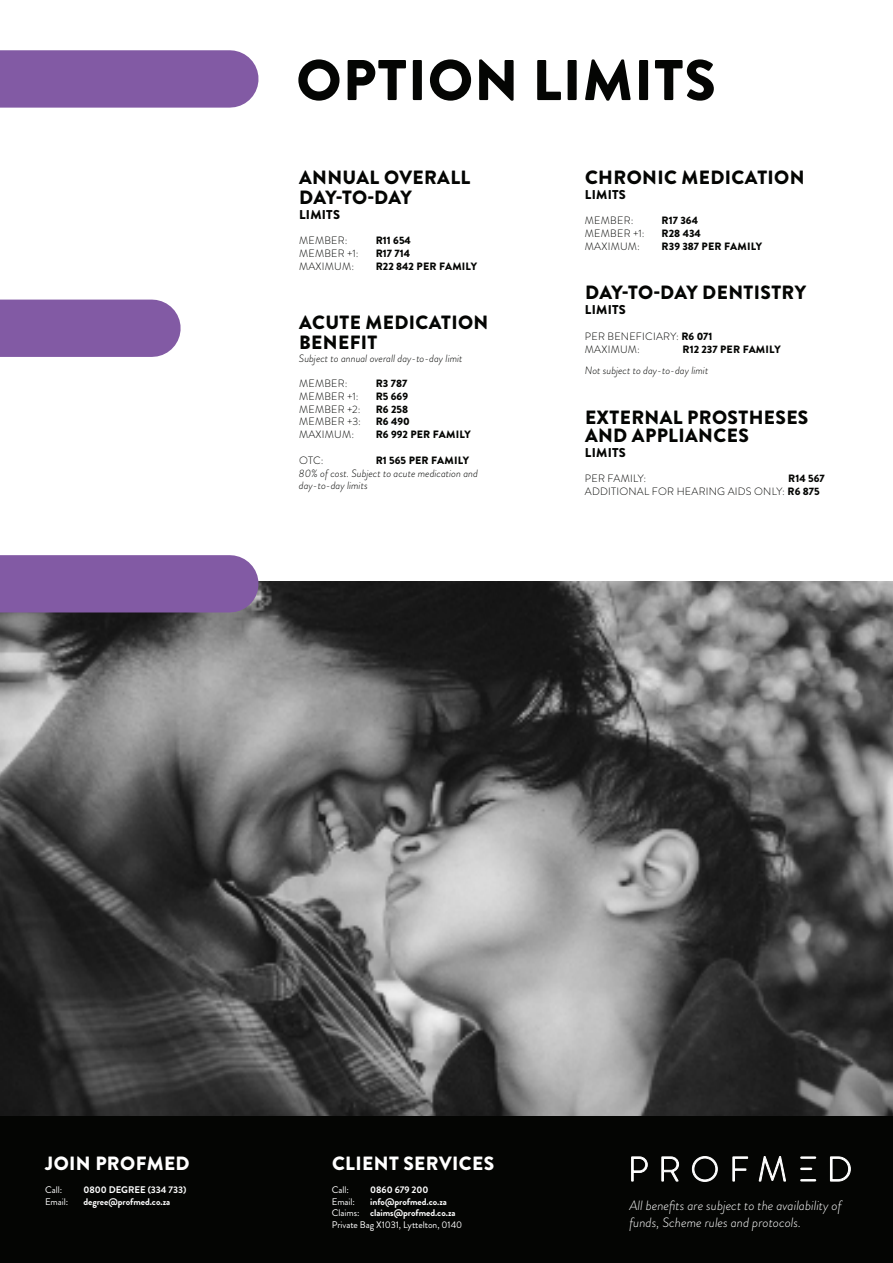
<style>
.page{position:relative;width:893px;height:1263px;background:#fff}
.page>*{position:absolute;margin:0;border:0;box-sizing:border-box;transform-origin:0 0}
.t1{font:900 57.3px "Brandon Grotesque";letter-spacing:.02em;color:#040503}
.hh{font:900 19.2px/20.2px "Brandon Grotesque";letter-spacing:.02em;color:#040503}
.hh-2{font:900 19.2px "Brandon Grotesque";letter-spacing:.02em;color:#fff}
.Script_heading{font:italic 300 13.5px/16.5px "Brandon Grotesque";color:#fff}
.hh-3{font:900 12.75px "Brandon Grotesque";letter-spacing:.02em;color:#040503}
.hh-4{font:300 10.65px/12.8px "Brandon Grotesque";letter-spacing:.02em;color:#040503}
.hh-5{font:italic 300 10.65px/12.8px "Brandon Grotesque";color:#040503}
.hh-6{font:900 10.65px "Brandon Grotesque";color:#040503}
.Back_text_medium{font:9.6px/11.7px "Brandon Grotesque";letter-spacing:-.005em;color:#fff}
.Back_text_medium-2{font:700 9.6px "Brandon Grotesque";letter-spacing:-.005em;color:#fff}
.s1{font-weight:900;font-style:normal}
.s2{font-weight:900}
.s3{font-weight:700}
</style>
<div class="page">
<img style="left:0;top:582px;width:893px;height:534px">
<div style="left:0;top:1116px;width:893px;height:147px;background:#040503"></div>
<svg style="left:631px;top:1156px;width:17px;height:26px"></svg>
<svg style="left:661px;top:1156px;width:18px;height:26px"></svg>
<svg style="left:692px;top:1156px;width:26px;height:26px"></svg>
<svg style="left:732px;top:1156px;width:16px;height:26px"></svg>
<svg style="left:758px;top:1156px;width:28px;height:26px"></svg>
<svg style="left:830px;top:1156px;width:21px;height:26px"></svg>
<hr style="left:801px;top:1156px;width:14px;height:3px;background:#fff">
<svg style="left:801px;top:1167px;width:10px;height:3px"></svg>
<svg style="left:801px;top:1179px;width:14px;height:2px"></svg>
<div style="left:0;top:50px;width:230px;height:58px;background:#825aa4"></div>
<div style="left:0;top:300px;width:152px;height:57px;background:#825aa4"></div>
<div style="left:0;top:555px;width:230px;height:57px;background:#825aa4"></div>
<p class="t1" style="left:296px;top:40px;width:421px">OPTION LIMITS</p>
<p class="hh" style="left:299px;top:167px;width:173px">ANNUAL OVERALL<br>DAY-TO-DAY</p>
<p class="hh-3" style="left:299px;top:205px;width:42px">LIMITS</p>
<p class="hh-4" style="left:299px;top:234px;width:50px">MEMBER:</p>
<p class="hh-6" style="left:376px;top:233px;width:37px">R11 654</p>
<p class="hh-4" style="left:299px;top:247px;width:61px">MEMBER +1:</p>
<p class="hh-6" style="left:376px;top:246px;width:36px">R17 714</p>
<p class="hh-4" style="left:299px;top:260px;width:57px">MAXIMUM:</p>
<p class="hh-6" style="left:376px;top:259px;width:103px">R22 842 PER FAMILY</p>
<p class="hh" style="left:299px;top:312px;width:191px">ACUTE MEDICATION<br>BENEFIT</p>
<p class="hh-5" style="left:299px;top:352px;width:165px">Subject to annual overall day-to-day limit</p>
<p class="hh-4" style="left:299px;top:377px;width:50px">MEMBER:</p>
<p class="hh-6" style="left:376px;top:376px;width:33px">R3 787</p>
<p class="hh-4" style="left:299px;top:390px;width:61px">MEMBER +1:</p>
<p class="hh-6" style="left:376px;top:389px;width:34px">R5 669</p>
<p class="hh-4" style="left:299px;top:403px;width:63px">MEMBER +2:</p>
<p class="hh-6" style="left:376px;top:401px;width:34px">R6 258</p>
<p class="hh-4" style="left:299px;top:415px;width:63px">MEMBER +3:</p>
<p class="hh-6" style="left:376px;top:414px;width:36px">R6 490</p>
<p class="hh-4" style="left:299px;top:428px;width:57px">MAXIMUM:</p>
<p class="hh-6" style="left:376px;top:427px;width:97px">R6 992 PER FAMILY</p>
<p class="hh-4" style="left:299px;top:454px;width:26px">OTC:</p>
<p class="hh-5" style="left:299px;top:454px;width:180px;text-indent:77px"><span class="s1">R1 565 PER FAMILY<br></span>80% of cost. Subject to acute medication and day-to-day limits</p>
<p class="hh" style="left:585px;top:167px;width:221px">CHRONIC MEDICATION</p>
<p class="hh-3" style="left:585px;top:185px;width:42px">LIMITS</p>
<p class="hh-4" style="left:585px;top:214px;width:50px">MEMBER:</p>
<p class="hh-6" style="left:661px;top:213px;width:38px">R17 364</p>
<p class="hh-4" style="left:585px;top:227px;width:61px">MEMBER +1:</p>
<p class="hh-6" style="left:661px;top:226px;width:41px">R28 434</p>
<p class="hh-4" style="left:585px;top:240px;width:57px">MAXIMUM:</p>
<p class="hh-6" style="left:661px;top:238px;width:102px">R39 387 PER FAMILY</p>
<p class="hh" style="left:585px;top:283px;width:223px">DAY-TO-DAY DENTISTRY</p>
<p class="hh-3" style="left:585px;top:301px;width:42px">LIMITS</p>
<p class="hh-4" style="left:585px;top:330px;width:129px">PER BENEFICIARY: <span class="s2">R6 071<br></span>MAXIMUM:</p>
<p class="hh-6" style="left:682px;top:341px;width:100px">R12 237 PER FAMILY</p>
<p class="hh-5" style="left:585px;top:364px;width:125px">Not subject to day-to-day limit</p>
<p class="hh" style="left:585px;top:408px;width:225px;line-height:18.1px">EXTERNAL PROSTHESES<br>AND APPLIANCES</p>
<p class="hh-3" style="left:585px;top:443px;width:42px">LIMITS</p>
<p class="hh-4" style="left:585px;top:472px;width:63px">PER FAMILY:</p>
<p class="hh-4" style="left:585px;top:472px;width:241px;text-indent:203px"><span class="s2">R14 567<br></span>ADDITIONAL FOR HEARING AIDS ONLY: <span class="s2">R6 875</span></p>
<p class="hh-2" style="left:45px;top:1149px;width:146px">JOIN PROFMED</p>
<p class="Back_text_medium" style="left:45px;top:1184px;width:19px">Call:</p>
<p class="Back_text_medium-2" style="left:83px;top:1183px;width:104px">0800 DEGREE (334 733)</p>
<p class="Back_text_medium" style="left:45px;top:1196px;width:25px">Email:</p>
<p class="Back_text_medium-2" style="left:83px;top:1195px;width:88px">degree@profmed.co.za</p>
<p class="hh-2" style="left:332px;top:1149px;width:164px">CLIENT SERVICES</p>
<p class="Back_text_medium" style="left:332px;top:1184px;width:19px">Call:</p>
<p class="Back_text_medium-2" style="left:370px;top:1183px;width:60px">0860 679 200</p>
<p class="Back_text_medium" style="left:332px;top:1196px;width:25px">Email:</p>
<p class="Back_text_medium-2" style="left:370px;top:1195px;width:78px">info@profmed.co.za</p>
<p class="Back_text_medium" style="left:332px;top:1207px;width:132px">Claims: <span class="s3">claims@profmed.co.za<br></span>Private Bag X1031, Lyttelton, 0140</p>
<p class="Script_heading" style="left:629px;top:1197px;width:214px">All benefits are subject to the availability of funds, Scheme rules and protocols.</p>
</div>
